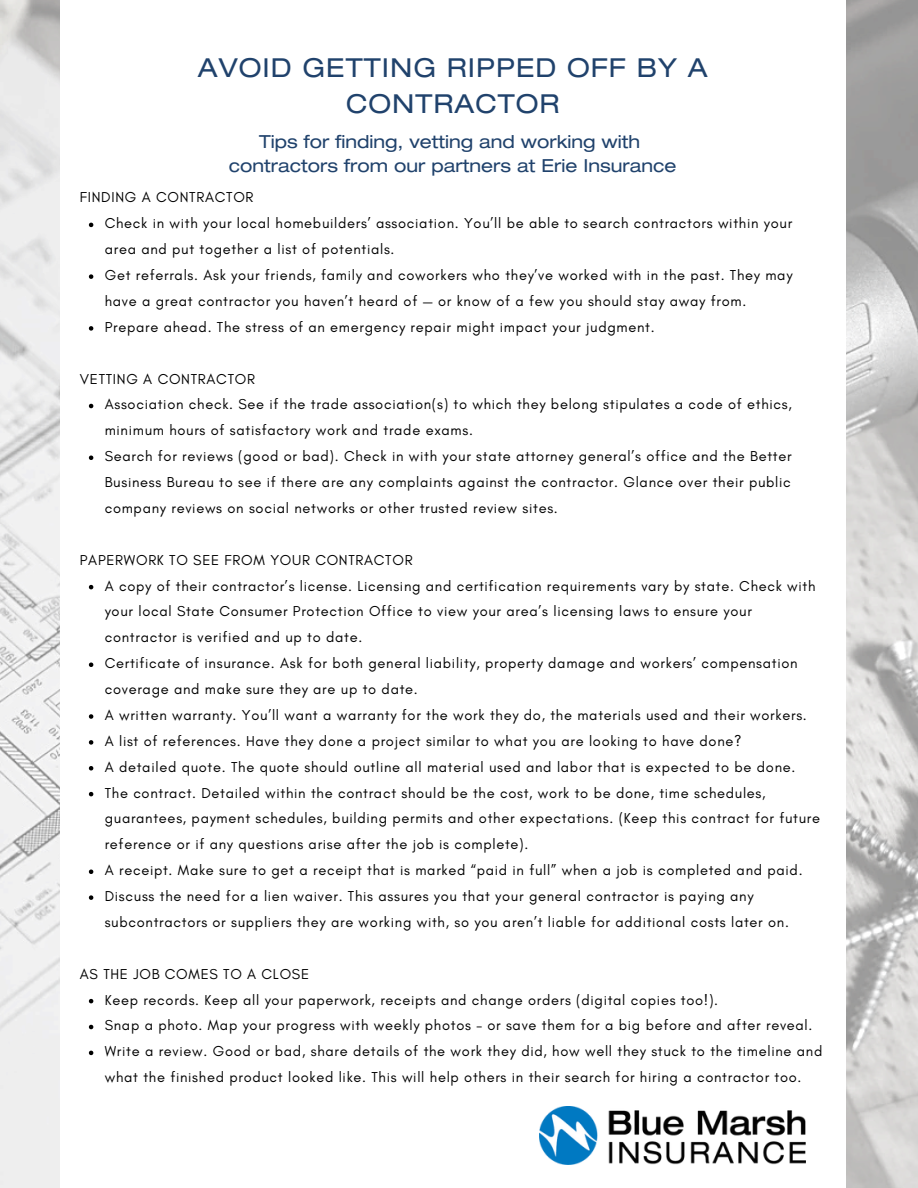
<style>
.page{position:relative;width:918px;height:1188px;background:#fff}
.page>*{position:absolute;margin:0;border:0;box-sizing:border-box;transform-origin:0 0}
.t1{font:expanded 26.1px/36px "Helvetica Neue LT Std";letter-spacing:.04em;color:#20426c;text-align:center}
.t2{font:expanded 18px/24.8px "Helvetica Neue LT Std";color:#20426c;text-align:center}
.t3{font:14.7px/25.8px "Glacial Indifference";letter-spacing:.05em;color:#000}
</style>
<div class="page">
<img style="left:0;top:0;width:918px;height:1188px">
<div style="left:60px;top:0;width:786px;height:1188px;background:#fff"></div>
<img style="left:539px;top:1106px;width:267px;height:59px">
<svg style="left:89px;top:223px;width:4px;height:4px"></svg>
<svg style="left:89px;top:274px;width:4px;height:5px"></svg>
<svg style="left:89px;top:326px;width:4px;height:5px"></svg>
<svg style="left:89px;top:404px;width:4px;height:4px"></svg>
<svg style="left:89px;top:456px;width:4px;height:4px"></svg>
<svg style="left:89px;top:585px;width:4px;height:4px"></svg>
<svg style="left:89px;top:663px;width:4px;height:4px"></svg>
<svg style="left:89px;top:714px;width:4px;height:5px"></svg>
<svg style="left:89px;top:740px;width:4px;height:5px"></svg>
<svg style="left:89px;top:766px;width:4px;height:5px"></svg>
<svg style="left:89px;top:792px;width:4px;height:4px"></svg>
<svg style="left:89px;top:870px;width:4px;height:4px"></svg>
<svg style="left:89px;top:895px;width:4px;height:5px"></svg>
<svg style="left:89px;top:999px;width:4px;height:4px"></svg>
<svg style="left:89px;top:1025px;width:4px;height:4px"></svg>
<svg style="left:89px;top:1051px;width:4px;height:4px"></svg>
<h2 class="t1" style="left:198px;top:54px;width:511px">AVOID GETTING RIPPED OFF BY A<br>CONTRACTOR</h2>
<p class="t2" style="left:229px;top:131px;width:449px">Tips for finding, vetting and working with contractors from our partners at Erie Insurance</p>
<h3 class="t3" style="left:80px;top:184px;width:175px">FINDING A CONTRACTOR</h3>
<p class="t3" style="left:105px;top:210px;width:689px">Check in with your local homebuilders’ association. You’ll be able to search contractors within your area and put together a list of potentials.</p>
<p class="t3" style="left:105px;top:262px;width:689px">Get referrals. Ask your friends, family and coworkers who they’ve worked with in the past. They may have a great contractor you haven’t heard of — or know of a few you should stay away from.</p>
<p class="t3" style="left:105px;top:314px;width:551px">Prepare ahead. The stress of an emergency repair might impact your judgment.</p>
<h3 class="t3" style="left:80px;top:365px;width:177px">VETTING A CONTRACTOR</h3>
<p class="t3" style="left:105px;top:391px;width:689px">Association check. See if the trade association(s) to which they belong stipulates a code of ethics, minimum hours of satisfactory work and trade exams.</p>
<p class="t3" style="left:105px;top:443px;width:688px;text-align:justify">Search for reviews (good or bad). Check in with your state attorney general’s office and the Better Business Bureau to see if there are any complaints against the contractor. Glance over their public company reviews on social networks or other trusted review sites.</p>
<h3 class="t3" style="left:80px;top:547px;width:334px">PAPERWORK TO SEE FROM YOUR CONTRACTOR</h3>
<p class="t3" style="left:105px;top:572px;width:712px">A copy of their contractor’s license. Licensing and certification requirements vary by state. Check with your local State Consumer Protection Office to view your area’s licensing laws to ensure your contractor is verified and up to date.</p>
<p class="t3" style="left:105px;top:650px;width:694px">Certificate of insurance. Ask for both general liability, property damage and workers’ compensation coverage and make sure they are up to date.</p>
<p class="t3" style="left:105px;top:702px;width:704px">A written warranty. You’ll want a warranty for the work they do, the materials used and their workers.</p>
<p class="t3" style="left:105px;top:728px;width:638px">A list of references. Have they done a project similar to what you are looking to have done?</p>
<p class="t3" style="left:105px;top:754px;width:692px">A detailed quote. The quote should outline all material used and labor that is expected to be done.</p>
<p class="t3" style="left:105px;top:779px;width:717px">The contract. Detailed within the contract should be the cost, work to be done, time schedules, guarantees, payment schedules, building permits and other expectations. (Keep this contract for future reference or if any questions arise after the job is complete).</p>
<p class="t3" style="left:105px;top:857px;width:699px">A receipt. Make sure to get a receipt that is marked “paid in full” when a job is completed and paid.</p>
<p class="t3" style="left:105px;top:883px;width:686px">Discuss the need for a lien waiver. This assures you that your general contractor is paying any subcontractors or suppliers they are working with, so you aren’t liable for additional costs later on.</p>
<h3 class="t3" style="left:80px;top:961px;width:231px">AS THE JOB COMES TO A CLOSE</h3>
<p class="t3" style="left:105px;top:986px;width:615px">Keep records. Keep all your paperwork, receipts and change orders (digital copies too!).</p>
<p class="t3" style="left:105px;top:1012px;width:709px">Snap a photo. Map your progress with weekly photos – or save them for a big before and after reveal.</p>
<p class="t3" style="left:105px;top:1038px;width:719px">Write a review. Good or bad, share details of the work they did, how well they stuck to the timeline and what the finished product looked like. This will help others in their search for hiring a contractor too.</p>
</div>
